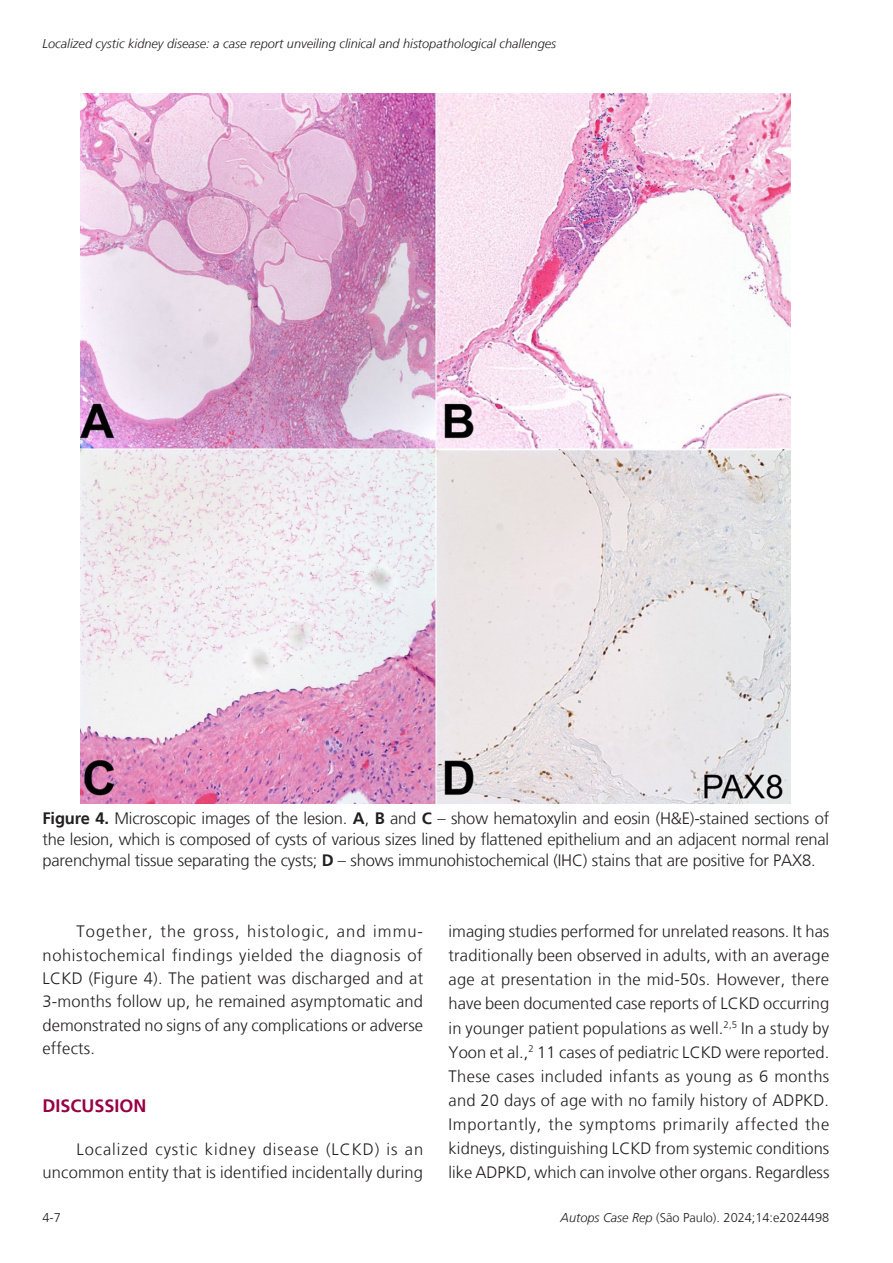
<style>
.page{position:relative;width:893px;height:1263px;background:#fff}
.page>*{position:absolute;margin:0;border:0;box-sizing:border-box;transform-origin:0 0}
.Heading1{font:700 18px "Frutiger LT";color:#970044}
.Paragraph{font:300 16.5px/24px "Frutiger LT";letter-spacing:.01em;color:#231f20;text-align:justify}
.FigureCaption{font:300 16.5px/21px "Frutiger LT";letter-spacing:-.01em;color:#231f20;text-align:justify}
.t1{font:italic 300 12.75px "Frutiger LT";color:#231f20}
.t2{font:300 12.75px "Frutiger LT";color:#231f20}
.s1{font-weight:700}
.s2{font-style:italic}
</style>
<div class="page">
<img style="left:81px;top:94px;width:710px;height:709px">
<p class="t1" style="left:43px;top:37px;width:515px">Localized cystic kidney disease: a case report unveiling clinical and histopathological challenges</p>
<p class="FigureCaption" style="left:43px;top:808px;width:788px"><span class="s1">Figure 4.</span> Microscopic images of the lesion. <span class="s1">A</span>, <span class="s1">B</span> and <span class="s1">C</span> – show hematoxylin and eosin (H&amp;E)-stained sections of the lesion, which is composed of cysts of various sizes lined by flattened epithelium and an adjacent normal renal parenchymal tissue separating the cysts; <span class="s1">D</span> – shows immunohistochemical (IHC) stains that are positive for PAX8.</p>
<p class="Paragraph" style="left:43px;top:920px;width:382px;line-height:23.4px;text-indent:34px">Together, the gross, histologic, and immu&shy;nohistochemical findings yielded the diagnosis of LCKD (Figure 4). The patient was discharged and at 3-months follow up, he remained asymptomatic and demonstrated no signs of any complications or adverse effects.</p>
<p class="Heading1" style="left:43px;top:1095px;width:106px">DISCUSSION</p>
<p class="Paragraph" style="left:43px;top:1137px;width:382px;line-height:23.4px;text-align:right">Localized cystic kidney disease (LCKD) is an uncommon entity that is identified incidentally during</p>
<p class="Paragraph" style="left:449px;top:920px;width:382px">imaging studies performed for unrelated reasons. It has traditionally been observed in adults, with an average age at presentation in the mid-50s. However, there have been documented case reports of LCKD occurring in younger patient populations as well.<sup>2,5</sup> In a study by Yoon et al.,<sup>2</sup> 11 cases of pediatric LCKD were reported.<br>These cases included infants as young as 6 months and 20 days of age with no family history of ADPKD.<br>Importantly, the symptoms primarily affected the kidneys, distinguishing LCKD from systemic conditions like ADPKD, which can involve other organs. Regardless</p>
<p class="t2" style="left:43px;top:1210px;width:20px">4-7</p>
<p class="t2" style="left:561px;top:1210px;width:270px"><span class="s2">Autops Case Rep</span> (São Paulo). 2024;14:e2024498</p>
</div>
